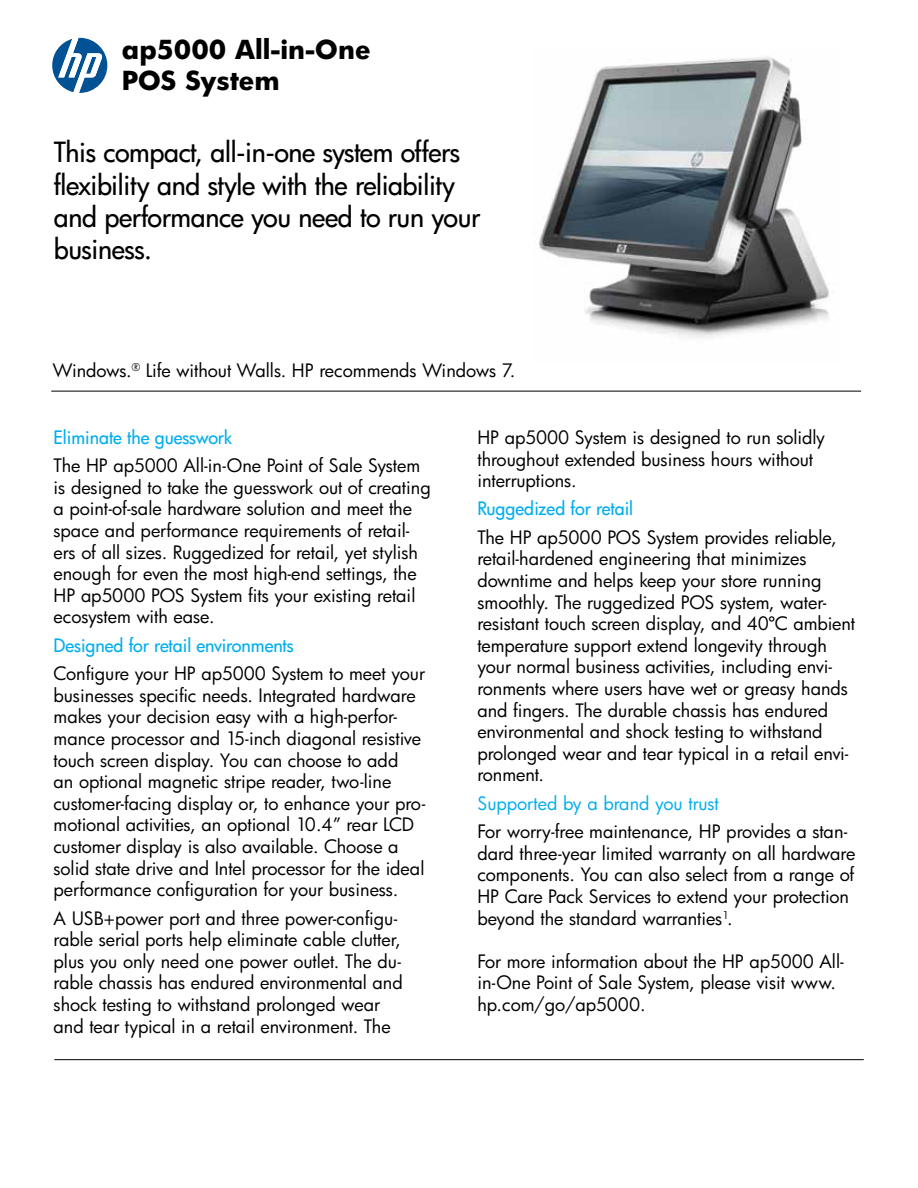
<style>
.page{position:relative;width:918px;height:1188px;background:#fff}
.page>*{position:absolute;margin:0;border:0;box-sizing:border-box;transform-origin:0 0}
.t1{font:500 27px/32.4px "HP Futura";letter-spacing:-.015em;color:#000}
.t2{font:700 25.5px/30.6px "HP Futura";color:#000}
.t3{font:18px/21.6px "HP Futura";letter-spacing:-.005em;color:#000}
.t4{font:500 18px "HP Futura";letter-spacing:-.005em;color:#00aeef}
.t5{font:18px "HP Futura";letter-spacing:-.005em;color:#00aeef}
</style>
<div class="page">
<hr style="left:51px;top:391px;width:810px;height:1px;background:#000">
<svg style="left:52px;top:38px;width:55px;height:55px"></svg>
<hr style="left:54px;top:1059px;width:810px;height:1px;background:#000">
<img style="left:539px;top:57px;width:290px;height:281px">
<h2 class="t2" style="left:122px;top:34px;width:250px">ap5000 All-in-One<br>POS System</h2>
<h1 class="t1" style="left:54px;top:135px;width:428px">This compact, all-in-one system offers flexibility and style with the reliability and performance you need to run your business.</h1>
<p class="t3" style="left:53px;top:359px;width:464px">Windows.<sup>®</sup> Life without Walls. HP recommends Windows 7.</p>
<p class="t4" style="left:54px;top:425px;width:180px">Eliminate the guesswork</p>
<p class="t3" style="left:54px;top:455px;width:379px">The HP ap5000 All-in-One Point of Sale System is designed to take the guesswork out of creating a point-of-sale hardware solution and meet the space and performance requirements of retail&shy;ers of all sizes. Ruggedized for retail, yet stylish enough for even the most high-end settings, the HP ap5000 POS System fits your existing retail ecosystem with ease.</p>
<p class="t4" style="left:54px;top:633px;width:242px">Designed for retail environments</p>
<p class="t3" style="left:54px;top:662px;width:373px">Configure your HP ap5000 System to meet your businesses specific needs. Integrated hardware makes your decision easy with a high-perfor&shy;mance processor and 15-inch diagonal resistive touch screen display. You can choose to add<br>an optional magnetic stripe reader, two-line customer-facing display or, to enhance your pro&shy;motional activities, an optional 10.4” rear LCD customer display is also available. Choose a solid state drive and Intel processor for the ideal performance configuration for your business.</p>
<p class="t3" style="left:54px;top:907px;width:351px">A USB+power port and three power-configu&shy;rable serial ports help eliminate cable clutter, plus you only need one power outlet. The du&shy;rable chassis has endured environmental and shock testing to withstand prolonged wear and tear typical in a retail environment. The</p>
<p class="t3" style="left:477px;top:426px;width:349px">HP ap5000 System is designed to run solidly throughout extended business hours without interruptions.</p>
<p class="t4" style="left:477px;top:497px;width:157px">Ruggedized for retail</p>
<p class="t3" style="left:477px;top:526px;width:379px">The HP ap5000 POS System provides reliable, retail-hardened engineering that minimizes downtime and helps keep your store running smoothly. The ruggedized POS system, water&shy;resistant touch screen display, and 40ºC ambient temperature support extend longevity through your normal business activities, including envi&shy;ronments where users have wet or greasy hands and fingers. The durable chassis has endured environmental and shock testing to withstand prolonged wear and tear typical in a retail envi&shy;ronment.</p>
<p class="t5" style="left:477px;top:791px;width:243px">Supported by a brand you trust</p>
<p class="t3" style="left:477px;top:820px;width:379px">For worry-free maintenance, HP provides a stan&shy;dard three-year limited warranty on all hardware components. You can also select from a range of HP Care Pack Services to extend your protection beyond the standard warranties<sup>1</sup>.</p>
<p class="t3" style="left:477px;top:950px;width:368px">For more information about the HP ap5000 All&shy;in-One Point of Sale System, please visit www. hp.com/go/ap5000.</p>
</div>
